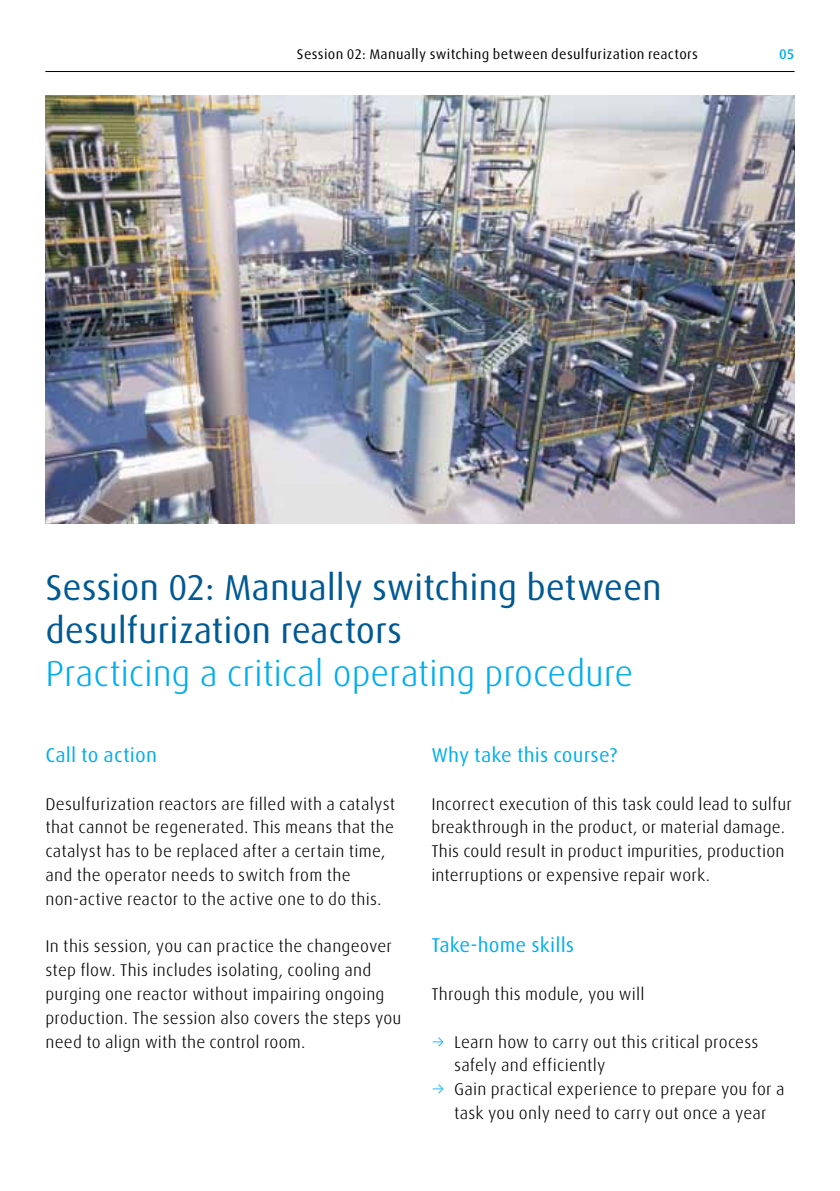
<style>
.page{position:relative;width:840px;height:1191px;background:#fff}
.page>*{position:absolute;margin:0;border:0;box-sizing:border-box;transform-origin:0 0}
.t1{font:36px/43.2px "Linde Dax Global";letter-spacing:-.005em;color:#005993}
.t2{font:300 36px "Linde Dax Global";letter-spacing:-.01em;color:#00aeef}
.t3{font:20px "Linde Dax Global";letter-spacing:.005em;color:#00aeef}
.t4{font:300 17px/23.8px "Linde Dax Global";letter-spacing:.01em;color:#000}
.t5{font:14px "Linde Dax Global";letter-spacing:.02em;color:#000}
.t6{font:500 14px "Linde Dax Global";color:#00aeef}
.s1{color:#00aeef}
</style>
<div class="page">
<img style="left:45px;top:95px;width:749px;height:429px">
<hr style="left:45px;top:71px;width:749px;height:1px;background:#000">
<p class="t5" style="left:297px;top:46px;width:402px">Session 02: Manually switching between desulfurization reactors</p>
<p class="t6" style="left:778px;top:46px;width:17px">05</p>
<h1 class="t1" style="left:45px;top:565px;width:617px">Session 02: Manually switching between desulfurization reactors</h1>
<h1 class="t2" style="left:45px;top:652px;width:589px">Practicing a critical operating procedure</h1>
<p class="t3" style="left:45px;top:743px;width:113px">Call to action</p>
<p class="t4" style="left:45px;top:791px;width:351px">Desulfurization reactors are filled with a catalyst that cannot be regenerated. This means that the catalyst has to be replaced after a certain time, and the operator needs to switch from the non-active reactor to the active one to do this.</p>
<p class="t4" style="left:45px;top:934px;width:357px">In this session, you can practice the changeover step flow. This includes isolating, cooling and purging one reactor without impairing ongoing production. The session also covers the steps you need to align with the control room.</p>
<p class="t3" style="left:431px;top:743px;width:187px">Why take this course?</p>
<p class="t4" style="left:431px;top:791px;width:362px">Incorrect execution of this task could lead to sulfur breakthrough in the product, or material damage.<br>This could result in product impurities, production interruptions or expensive repair work.</p>
<p class="t3" style="left:431px;top:933px;width:144px">Take-home skills</p>
<p class="t4" style="left:431px;top:982px;width:214px">Through this module, you will</p>
<p class="t4" style="left:454px;top:1029px;width:306px;text-indent:-23px"><span class="s1">→</span> Learn how to carry out this critical process safely and efficiently</p>
<p class="t4" style="left:431px;top:1077px;width:354px;text-align:center"><span class="s1">→</span> Gain practical experience to prepare you for a task you only need to carry out once a year</p>
</div>
